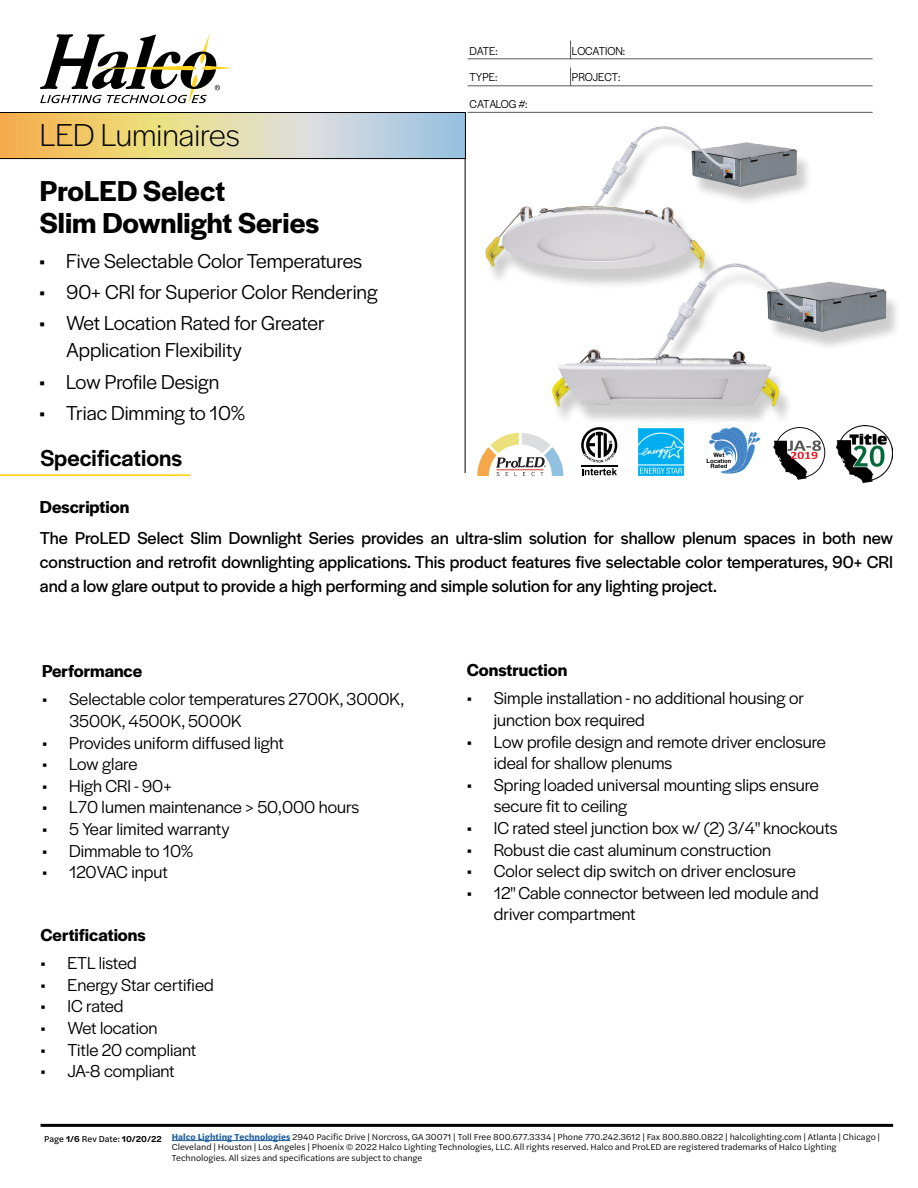
<style>
.page{position:relative;width:918px;height:1188px;background:#fff}
.page>*{position:absolute;margin:0;border:0;box-sizing:border-box;transform-origin:0 0}
.t1{font:300 33px "Halyard Display";color:#000}
.t2{font:600 30px/31.5px "Halyard Display";color:#000}
.t3{font:500 24px "Halyard Display";color:#000}
.t4{font:21px/27px "Halyard Display";color:#000}
.t5{font:18px/21.6px "Halyard Display";color:#000}
.t6{font:18px/24px "Halyard Display";color:#000;text-align:justify}
.t7{font:600 18px "Halyard Display";color:#000}
.t8{font:12px "Halyard Display";color:#000;scale:.95 1}
.t9{font:12px "Halyard Display";letter-spacing:-.02em;color:#000;scale:.95 1}
.t10{font:9px/10.8px "Halyard Text";color:#000}
.t11{font:9px "Halyard Text";color:#000}
.t12{font:700 6px/5.6px "Helvetica Neue LT Std";color:#000;text-align:center}
.s1{font-weight:600}
.s2{font-weight:700;color:#215e9e}
</style>
<div class="page">
<div style="left:485px;top:131px;width:327px;height:159px;background:#000;opacity:.2"></div>
<img style="left:485px;top:127px;width:220px;height:143px">
<div style="left:552px;top:268px;width:350px;height:159px;background:#000;opacity:.2"></div>
<img style="left:550px;top:272px;width:231px;height:135px">
<hr style="left:465px;top:121px;width:1px;height:352px;background:#000">
<svg style="left:0;top:112px;width:466px;height:47px;background:#d0c89f"></svg>
<svg style="left:40px;top:34px;width:193px;height:71px"></svg>
<div style="left:771px;top:426px;width:56px;height:56px;background:#fff"></div>
<svg style="left:773px;top:427px;width:52px;height:53px"></svg>
<img style="left:836px;top:426px;width:56px;height:57px">
<hr style="left:0;top:474px;width:191px;height:2px;background:#fecd00">
<hr style="left:172px;top:1140px;width:118px;height:1px;background:#215e9e">
<hr style="left:40px;top:1124px;width:853px;height:3px;background:#000">
<svg style="left:477px;top:433px;width:86px;height:43px"></svg>
<img style="left:638px;top:428px;width:46px;height:48px">
<hr style="left:468px;top:59px;width:405px;height:1px;background:#59595c">
<svg style="left:570px;top:41px;width:1px;height:18px"></svg>
<hr style="left:468px;top:86px;width:405px;height:1px;background:#59595c">
<svg style="left:570px;top:68px;width:1px;height:18px"></svg>
<hr style="left:468px;top:112px;width:405px;height:1px;background:#59595c">
<div style="left:702px;top:421px;width:55px;height:56px;background:#fff;border-radius:50%"></div>
<svg style="left:708px;top:425px;width:53px;height:49px"></svg>
<svg style="left:581px;top:427px;width:36px;height:49px"></svg>
<p class="t1" style="left:40px;top:112px;width:201px">LED Luminaires</p>
<p class="t2" style="left:40px;top:174px;width:281px">ProLED Select<br>Slim Downlight Series</p>
<p class="t4" style="left:39px;top:246px;width:325px">• Five Selectable Color Temperatures</p>
<p class="t4" style="left:39px;top:277px;width:340px">• 90+ CRI for Superior Color Rendering</p>
<p class="t4" style="left:66px;top:309px;width:260px;text-indent:-27px">• Wet Location Rated for Greater<br>Application Flexibility</p>
<p class="t4" style="left:39px;top:367px;width:182px">• Low Profile Design</p>
<p class="t4" style="left:39px;top:398px;width:207px">• Triac Dimming to 10%</p>
<p class="t8" style="left:470px;top:42px;width:31px">DATE:</p>
<p class="t8" style="left:572px;top:42px;width:58px">LOCATION:</p>
<p class="t8" style="left:470px;top:69px;width:31px">TYPE:</p>
<p class="t8" style="left:572px;top:69px;width:53px">PROJECT:</p>
<p class="t9" style="left:470px;top:95px;width:63px">CATALOG #:</p>
<p class="t3" style="left:40px;top:441px;width:143px">Specifications</p>
<p class="t7" style="left:40px;top:495px;width:91px">Description</p>
<p class="t6" style="left:40px;top:525px;width:855px">The ProLED Select Slim Downlight Series provides an ultra-slim solution for shallow plenum spaces in both new construction and retrofit downlighting applications. This product features five selectable color temperatures, 90+ CRI and a low glare output to provide a high performing and simple solution for any lighting project.</p>
<p class="t12" style="left:707px;top:452px;width:26px">Wet<br>Location<br>Rated</p>
<p class="t7" style="left:42px;top:658px;width:102px">Performance</p>
<p class="t5" style="left:69px;top:688px;width:336px;text-indent:-27px">• Selectable color temperatures 2700K, 3000K,<br>3500K, 4500K, 5000K</p>
<p class="t5" style="left:42px;top:731px;width:243px">• Provides uniform diffused light</p>
<p class="t5" style="left:42px;top:752px;width:97px">• Low glare</p>
<p class="t5" style="left:42px;top:774px;width:131px">• High CRI - 90+</p>
<p class="t5" style="left:42px;top:796px;width:319px">• L70 lumen maintenance &gt; 50,000 hours</p>
<p class="t5" style="left:42px;top:817px;width:189px">• 5 Year limited warranty</p>
<p class="t5" style="left:42px;top:839px;width:152px">• Dimmable to 10%</p>
<p class="t5" style="left:42px;top:860px;width:127px">• 120VAC input</p>
<p class="t7" style="left:40px;top:922px;width:107px">Certifications</p>
<p class="t5" style="left:40px;top:951px;width:98px">• ETL listed</p>
<p class="t5" style="left:40px;top:973px;width:175px">• Energy Star certified</p>
<p class="t5" style="left:40px;top:995px;width:85px">• IC rated</p>
<p class="t5" style="left:40px;top:1016px;width:118px">• Wet location</p>
<p class="t5" style="left:40px;top:1038px;width:157px">• Title 20 compliant</p>
<p class="t5" style="left:40px;top:1059px;width:136px">• JA-8 compliant</p>
<p class="t7" style="left:467px;top:657px;width:102px">Construction</p>
<p class="t5" style="left:494px;top:687px;width:312px;text-indent:-27px">• Simple installation - no additional housing or junction box required</p>
<p class="t5" style="left:494px;top:730px;width:334px;text-indent:-27px">• Low profile design and remote driver enclosure ideal for shallow plenums</p>
<p class="t5" style="left:494px;top:773px;width:327px;text-indent:-27px">• Spring loaded universal mounting slips ensure secure fit to ceiling</p>
<p class="t5" style="left:467px;top:816px;width:372px">• IC rated steel junction box w/ (2) 3/4" knockouts</p>
<p class="t5" style="left:467px;top:838px;width:306px">• Robust die cast aluminum construction</p>
<p class="t5" style="left:467px;top:859px;width:331px">• Color select dip switch on driver enclosure</p>
<p class="t5" style="left:494px;top:881px;width:327px;text-indent:-27px">• 12" Cable connector between led module and driver compartment</p>
<p class="t11" style="left:44px;top:1132px;width:119px">Page <span class="s1">1/6</span> Rev Date: <span class="s1">10/20/22</span></p>
<p class="t10" style="left:172px;top:1131px;width:710px"><span class="s2">Halco Lighting Technologies</span> 2940 Pacific Drive | Norcross, GA 30071 | Toll Free 800.677.3334 | Phone 770.242.3612 | Fax 800.880.0822 | halcolighting.com | Atlanta | Chicago |<br>Cleveland | Houston | Los Angeles | Phoenix © 2022 Halco Lighting Technologies, LLC. All rights reserved. Halco and ProLED are registered trademarks of Halco Lighting<br>Technologies. All sizes and specifications are subject to change</p>
</div>
